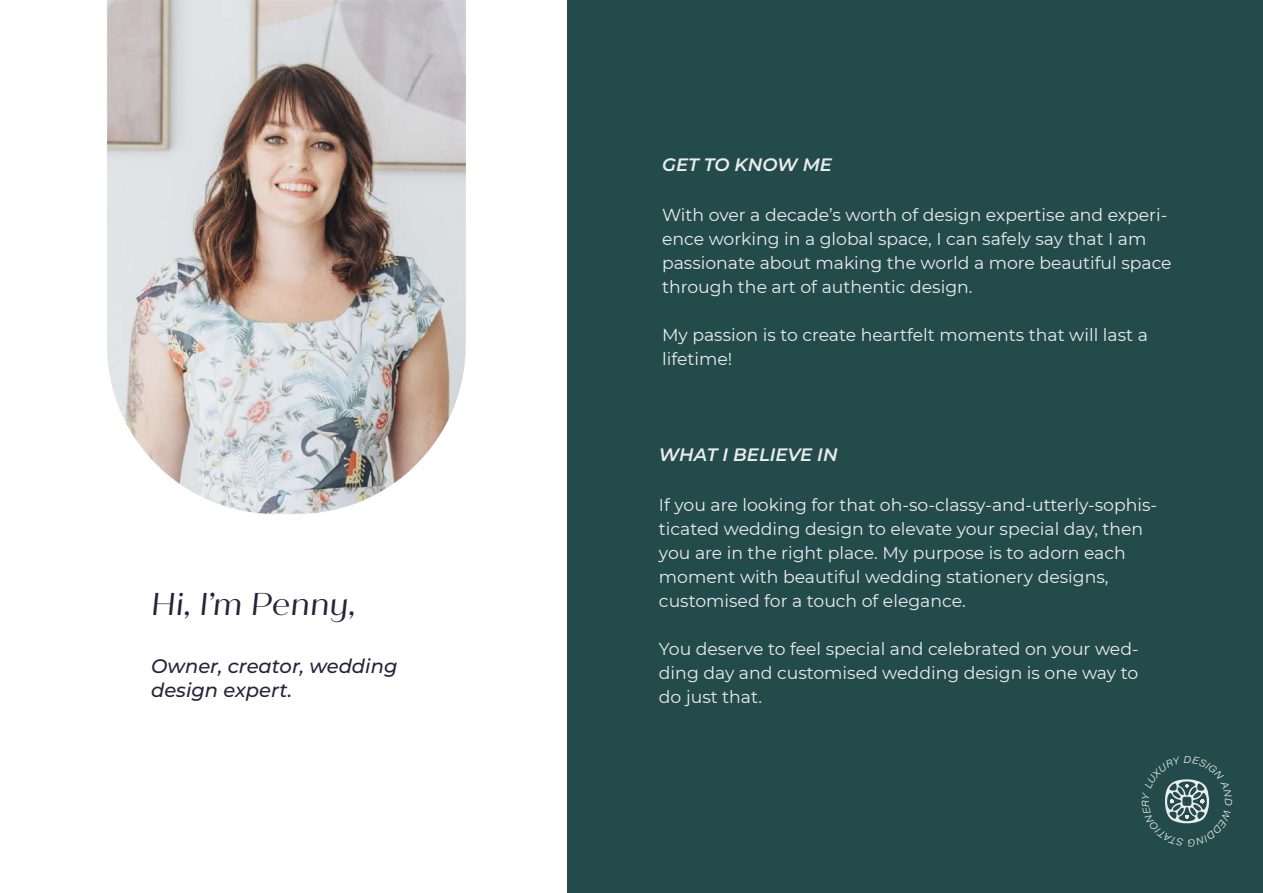
<style>
.page{position:relative;width:1263px;height:893px;background:#fff}
.page>*{position:absolute;margin:0;border:0;box-sizing:border-box;transform-origin:0 0}
.t1{font:italic 31.5px "Quiche Sans";color:#26233b}
.t2{font:italic 500 19.5px/23.4px "Montserrat";color:#26233b}
.t3{font:italic 600 18px "Montserrat";color:#ebecec}
.t4{font:17.25px/24px "Montserrat";color:#ebecec}
.t5{font:italic 300 9.9px "Acumin Pro Wide";color:#ebecec}
</style>
<div class="page">
<img style="left:107px;top:0;width:358px;height:514px">
<div style="left:568px;top:0;width:695px;height:893px;background:#244b4b"></div>
<svg style="left:1165px;top:779px;width:45px;height:45px"></svg>
<h1 class="t1" style="left:151px;top:586px;width:206px">Hi, I’m Penny,</h1>
<p class="t2" style="left:151px;top:654px;width:248px">Owner, creator, wedding design expert.</p>
<p class="t3" style="left:662px;top:152px;width:171px">GET TO KNOW ME</p>
<p class="t4" style="left:662px;top:202px;width:511px">With over a decade’s worth of design expertise and experi&shy;ence working in a global space, I can safely say that I am passionate about making the world a more beautiful space through the art of authentic design.</p>
<p class="t4" style="left:662px;top:322px;width:487px">My passion is to create heartfelt moments that will last a lifetime!</p>
<p class="t3" style="left:659px;top:442px;width:180px">WHAT I BELIEVE IN</p>
<p class="t4" style="left:659px;top:492px;width:500px">If you are looking for that oh-so-classy-and-utterly-sophis&shy;ticated wedding design to elevate your special day, then you are in the right place. My purpose is to adorn each moment with beautiful wedding stationery designs, customised for a touch of elegance.</p>
<p class="t4" style="left:659px;top:636px;width:481px;text-align:justify">You deserve to feel special and celebrated on your wed&shy;ding day and customised wedding design is one way to do just that.</p>
<p class="t5" style="left:1236px;top:798px;width:9px;rotate:90deg">D</p>
</div>
